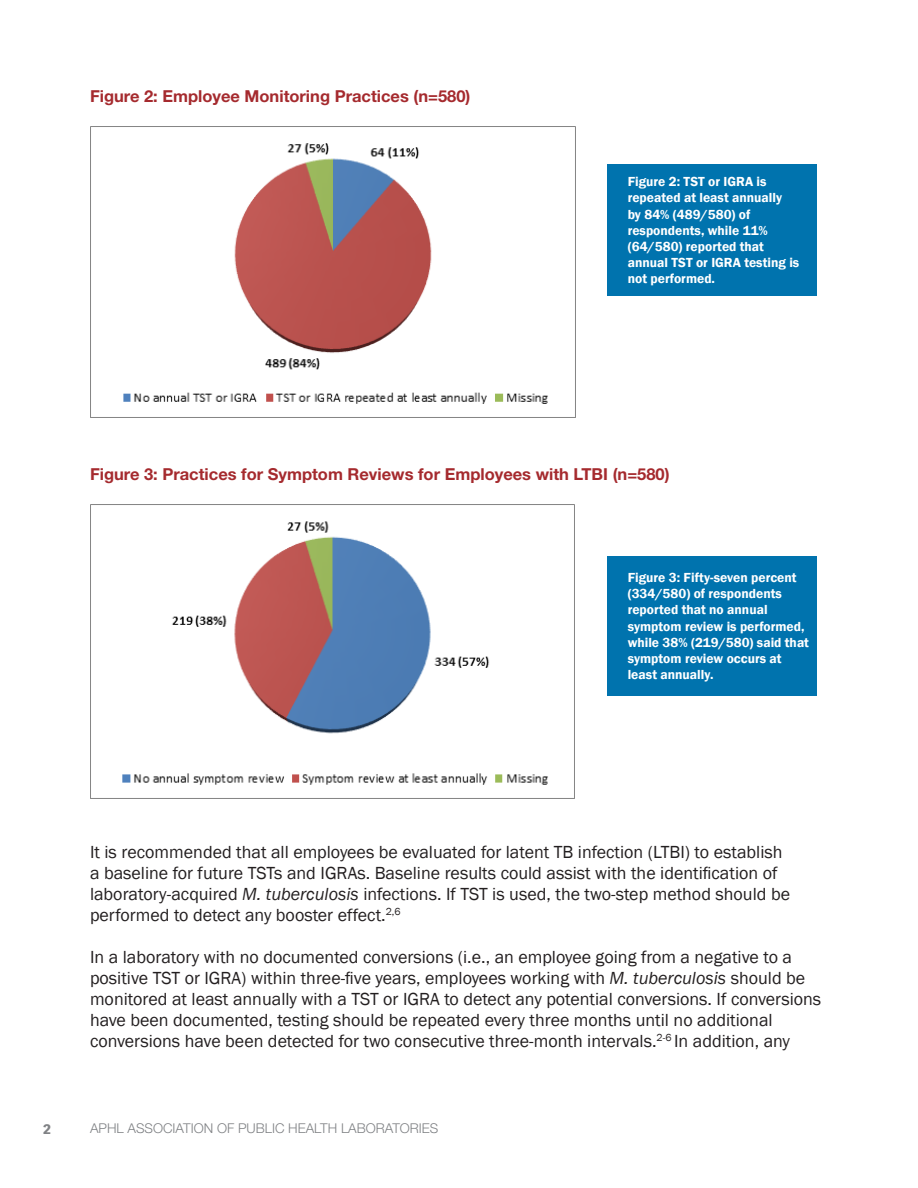
<style>
.page{position:relative;width:918px;height:1188px;background:#fff}
.page>*{position:absolute;margin:0;border:0;box-sizing:border-box;transform-origin:0 0}
.t1{font:18px/21px "Franklin Gothic";color:#231f20}
.No_Spacing{font:700 16.5px "Helvetica Neue LT Std";color:#a52a2e}
.t2{font:600 13.5px/16.2px "Franklin Gothic";color:#fff}
.t3{font:300 13.5px "Helvetica Neue LT Std";color:#808285}
.t4{font:900 13.5px "Vectora LT Std";color:#808285}
.s1{font-style:italic}
</style>
<div class="page">
<img style="left:91px;top:126px;width:484px;height:278px">
<img style="left:91px;top:504px;width:484px;height:295px">
<div style="left:608px;top:164px;width:209px;height:132px;background:#0073ae"></div>
<div style="left:608px;top:556px;width:209px;height:140px;background:#0073ae"></div>
<p class="No_Spacing" style="left:90px;top:86px;width:382px">Figure 2: Employee Monitoring Practices (n=580)</p>
<p class="t2" style="left:628px;top:174px;width:173px">Figure 2: TST or IGRA is repeated at least annually<br>by 84% (489/580) of respondents, while 11% (64/580) reported that annual TST or IGRA testing is not performed.</p>
<p class="No_Spacing" style="left:90px;top:464px;width:581px">Figure 3: Practices for Symptom Reviews for Employees with LTBI (n=580)</p>
<p class="t2" style="left:628px;top:570px;width:183px">Figure 3: Fifty-seven percent (334/580) of respondents reported that no annual symptom review is performed, while 38% (219/580) said that symptom review occurs at least annually.</p>
<p class="t1" style="left:90px;top:842px;width:702px">It is recommended that all employees be evaluated for latent TB infection (LTBI) to establish a baseline for future TSTs and IGRAs. Baseline results could assist with the identification of laboratory-acquired <span class="s1">M. tuberculosis</span> infections. If TST is used, the two-step method should be performed to detect any booster effect.<sup>2,6</sup></p>
<p class="t1" style="left:90px;top:947px;width:733px">In a laboratory with no documented conversions (i.e., an employee going from a negative to a positive TST or IGRA) within three-five years, employees working with <span class="s1">M. tuberculosis</span> should be monitored at least annually with a TST or IGRA to detect any potential conversions. If conversions have been documented, testing should be repeated every three months until no additional conversions have been detected for two consecutive three-month intervals.<sup>2-6</sup> In addition, any</p>
<p class="t4" style="left:43px;top:1121px;width:9px">2</p>
<p class="t3" style="left:90px;top:1120px;width:350px">APHL ASSOCIATION OF PUBLIC HEALTH LABORATORIES</p>
</div>
